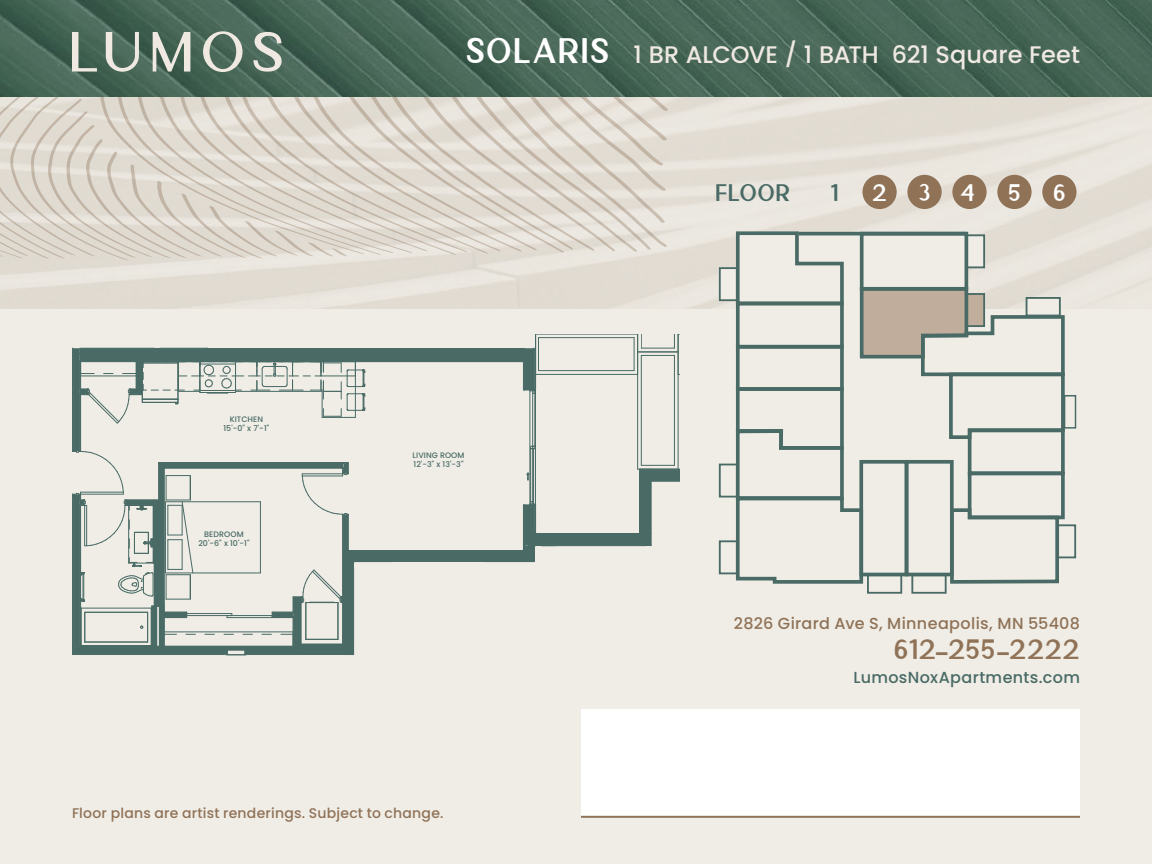
<style>
.page{position:relative;width:1152px;height:864px;background:#fff}
.page>*{position:absolute;margin:0;border:0;box-sizing:border-box;transform-origin:0 0}
.t1{font:700 28px "Cremona";letter-spacing:.01em;color:#907257}
.t2{font:500 24px "Poppins";letter-spacing:-.005em;color:#efe9e2}
.t3{font:700 24px "Cremona";letter-spacing:.015em;color:#496a65}
.t4{font:700 24px "Cremona";color:#fff}
.t5{font:500 16px "Poppins";letter-spacing:.02em;color:#907257}
.t6{font:500 16px "Poppins";letter-spacing:.02em;color:#496a65}
.t7{font:500 14px "Poppins";letter-spacing:.015em;color:#907257}
.t8{font:500 8px/9.4px "Poppins";letter-spacing:.01em;color:#496a65;text-align:center}
.s1{font-family:"Cremona";font-weight:700;font-size:36px;color:#fff}
</style>
<div class="page">
<img style="left:0;top:96px;width:1152px;height:214px">
<div style="left:0;top:310px;width:1152px;height:554px;background:#efede6"></div>
<div style="left:581px;top:709px;width:499px;height:107px;background:#fff"></div>
<hr style="left:581px;top:816px;width:499px;height:2px;background:#907257">
<svg style="left:448px;top:223px;width:203px;height:27px"></svg>
<svg style="left:471px;top:223px;width:196px;height:24px;fill:#e6e1d9"></svg>
<svg style="left:418px;top:96px;width:252px;height:127px"></svg>
<svg style="left:361px;top:96px;width:151px;height:121px;fill:#e1dbd2"></svg>
<img style="left:361px;top:0;width:791px;height:96px">
<svg style="left:0;top:0;width:361px;height:260px"></svg>
<div style="left:862px;top:175px;width:35px;height:34px;background:#907257;border-radius:50%"></div>
<div style="left:952px;top:175px;width:35px;height:34px;background:#907257;border-radius:50%"></div>
<div style="left:997px;top:175px;width:35px;height:34px;background:#907257;border-radius:50%"></div>
<div style="left:1042px;top:175px;width:35px;height:34px;background:#907257;border-radius:50%"></div>
<div style="left:907px;top:175px;width:35px;height:34px;background:#907257;border-radius:50%"></div>
<div style="left:392px;top:557px;width:93px;height:5px;background:#496a65"></div>
<div style="left:392px;top:551px;width:93px;height:5px;background:#496a65"></div>
<hr style="left:534px;top:534px;width:107px;height:1px;background:#496a65">
<div style="left:534px;top:536px;width:116px;height:8px;background:#496a65"></div>
<div style="left:642px;top:471px;width:8px;height:65px;background:#496a65"></div>
<div style="left:650px;top:471px;width:30px;height:9px;background:#496a65"></div>
<hr style="left:353px;top:557px;width:39px;height:4px;background:#496a65">
<div style="left:348px;top:551px;width:44px;height:5px;background:#496a65"></div>
<hr style="left:485px;top:561px;width:49px;height:1px;background:#496a65">
<div style="left:485px;top:551px;width:39px;height:5px;background:#496a65"></div>
<hr style="left:485px;top:557px;width:45px;height:4px;background:#496a65">
<div style="left:207px;top:354px;width:318px;height:7px;background:#496a65"></div>
<div style="left:207px;top:348px;width:318px;height:5px;background:#496a65"></div>
<hr style="left:392px;top:550px;width:93px;height:1px;background:#496a65">
<hr style="left:392px;top:556px;width:93px;height:1px;background:#496a65">
<hr style="left:541px;top:545px;width:105px;height:1px;background:#496a65">
<hr style="left:536px;top:533px;width:104px;height:1px;background:#496a65">
<hr style="left:536px;top:535px;width:106px;height:1px;background:#496a65">
<hr style="left:541px;top:544px;width:105px;height:1px;background:#496a65">
<hr style="left:651px;top:481px;width:1px;height:53px;background:#496a65">
<hr style="left:639px;top:469px;width:1px;height:65px;background:#496a65">
<hr style="left:650px;top:480px;width:1px;height:54px;background:#496a65">
<hr style="left:640px;top:469px;width:1px;height:65px;background:#496a65">
<hr style="left:641px;top:471px;width:1px;height:63px;background:#496a65">
<svg style="left:641px;top:469px;width:39px;height:2px"></svg>
<svg style="left:651px;top:480px;width:29px;height:2px"></svg>
<hr style="left:354px;top:550px;width:38px;height:1px;background:#496a65">
<hr style="left:354px;top:561px;width:38px;height:1px;background:#496a65">
<hr style="left:354px;top:556px;width:38px;height:1px;background:#496a65">
<hr style="left:485px;top:550px;width:38px;height:1px;background:#496a65">
<hr style="left:485px;top:556px;width:38px;height:1px;background:#496a65">
<hr style="left:207px;top:361px;width:316px;height:1px;background:#496a65">
<hr style="left:207px;top:353px;width:316px;height:1px;background:#496a65">
<svg style="left:641px;top:533px;width:11px;height:13px"></svg>
<svg style="left:523px;top:348px;width:32px;height:214px"></svg>
<hr style="left:533px;top:449px;width:1px;height:55px;background:#496a65">
<hr style="left:641px;top:348px;width:33px;height:1px;background:#496a65">
<svg style="left:638px;top:334px;width:4px;height:18px"></svg>
<hr style="left:638px;top:352px;width:40px;height:1px;background:#496a65">
<hr style="left:637px;top:352px;width:1px;height:117px;background:#496a65">
<hr style="left:638px;top:469px;width:40px;height:1px;background:#496a65">
<hr style="left:678px;top:352px;width:1px;height:117px;background:#496a65">
<hr style="left:674px;top:355px;width:1px;height:110px;background:#496a65">
<hr style="left:641px;top:465px;width:33px;height:1px;background:#496a65">
<hr style="left:641px;top:355px;width:1px;height:110px;background:#496a65">
<hr style="left:641px;top:355px;width:33px;height:1px;background:#496a65">
<hr style="left:535px;top:334px;width:1px;height:40px;background:#496a65">
<hr style="left:536px;top:374px;width:102px;height:1px;background:#496a65">
<hr style="left:637px;top:334px;width:1px;height:40px;background:#496a65">
<hr style="left:536px;top:334px;width:102px;height:1px;background:#496a65">
<hr style="left:538px;top:337px;width:96px;height:1px;background:#496a65">
<hr style="left:634px;top:338px;width:1px;height:33px;background:#496a65">
<hr style="left:538px;top:370px;width:96px;height:1px;background:#496a65">
<hr style="left:538px;top:338px;width:1px;height:33px;background:#496a65">
<svg style="left:674px;top:334px;width:6px;height:18px"></svg>
<svg style="left:72px;top:348px;width:294px;height:307px"></svg>
<svg style="left:719px;top:233px;width:358px;height:361px"></svg>
<svg style="left:734px;top:231px;width:333px;height:355px"></svg>
<div style="left:1064px;top:395px;width:12px;height:34px;border:1px solid #496a65"></div>
<div style="left:1057px;top:524px;width:19px;height:34px;border:2px solid #496a65"></div>
<div style="left:719px;top:540px;width:19px;height:34px;border:2px solid #496a65"></div>
<div style="left:719px;top:464px;width:19px;height:34px;border:2px solid #496a65"></div>
<div style="left:719px;top:267px;width:19px;height:34px;border:2px solid #496a65"></div>
<div style="left:966px;top:234px;width:19px;height:34px;border:2px solid #496a65"></div>
<div style="left:966px;top:293px;width:19px;height:34px;border:2px solid #496a65"></div>
<div style="left:911px;top:574px;width:36px;height:20px;border:2px solid #496a65"></div>
<div style="left:1026px;top:297px;width:35px;height:19px;border:2px solid #496a65"></div>
<div style="left:867px;top:574px;width:35px;height:20px;border:2px solid #496a65"></div>
<h2 class="t2" style="left:465px;top:41px;width:616px"><span class="s1">SOLARIS</span> 1 BR ALCOVE / 1 BATH 621 Square Feet</h2>
<p class="t8" style="left:223px;top:414px;width:47px">KITCHEN<br>15'-0" x 7'-1"</p>
<p class="t8" style="left:198px;top:529px;width:53px">BEDROOM<br>20'-6" x 10'-1"</p>
<p class="t8" style="left:413px;top:450px;width:53px;text-align:left">LIVING ROOM<br>12'-3" x 13'-3"</p>
<h3 class="t7" style="left:72px;top:805px;width:373px">Floor plans are artist renderings. Subject to change.</h3>
<h2 class="t3" style="left:715px;top:184px;width:76px">FLOOR</h2>
<h2 class="t3" style="left:831px;top:184px;width:9px">1</h2>
<h2 class="t4" style="left:872px;top:184px;width:16px">2</h2>
<h2 class="t4" style="left:918px;top:184px;width:58px">3 4</h2>
<h2 class="t4" style="left:1008px;top:184px;width:14px">5</h2>
<h2 class="t4" style="left:1053px;top:184px;width:14px">6</h2>
<h3 class="t5" style="left:734px;top:614px;width:348px">2826 Girard Ave S, Minneapolis, MN 55408</h3>
<h1 class="t1" style="left:894px;top:638px;width:188px">612-255-2222</h1>
<h3 class="t6" style="left:853px;top:668px;width:228px">LumosNoxApartments.com</h3>
</div>
